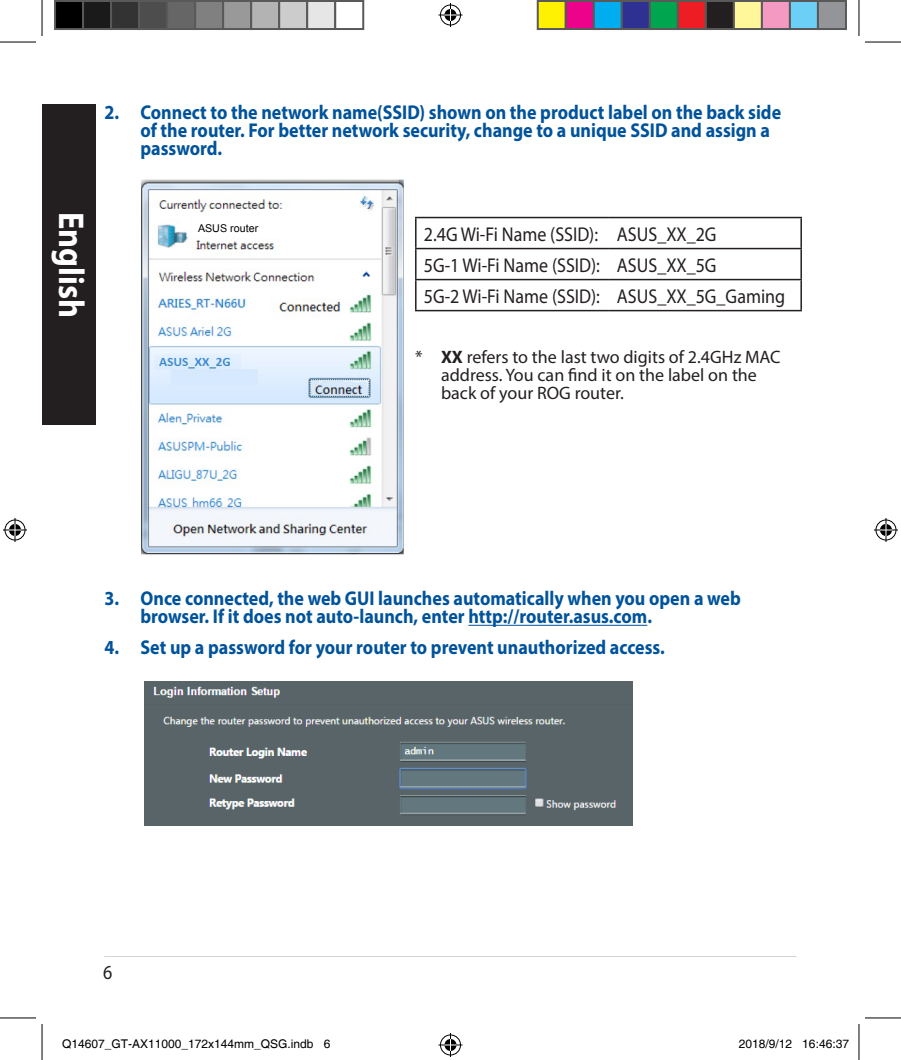
<style>
.page{position:relative;width:901px;height:1060px;background:#fff}
.page>*{position:absolute;margin:0;border:0;box-sizing:border-box;transform-origin:0 0}
.t1{font:700 36px "Myriad Pro";color:#fff;scale:.9 1}
.WL_Header_3{font:700 20px/18px "Myriad Pro";color:#00539b;scale:.9 1}
.WL_Page_No{font:20px "Myriad Pro";color:#231f20;scale:.9 1}
.WL_Body_Text_-_List{font:18px/18px "Myriad Pro";color:#231f20}
.t2{font:12px "Helvetica";color:#000}
.t3{font:10.8px "Arial";color:#000}
.s1{font-weight:700}
</style>
<div class="page">
<div style="left:42px;top:104px;width:54px;height:320px;background:#231f20"></div>
<hr style="left:104px;top:955px;width:692px;height:1px;background:#d1d3d4">
<img style="left:141px;top:179px;width:263px;height:376px">
<div style="left:193px;top:217px;width:59px;height:19px;background:#fff"></div>
<hr style="left:415px;top:217px;width:194px;height:1px;background:#231f20">
<hr style="left:415px;top:218px;width:1px;height:30px;background:#231f20">
<hr style="left:609px;top:217px;width:192px;height:1px;background:#231f20">
<hr style="left:800px;top:218px;width:1px;height:30px;background:#231f20">
<hr style="left:415px;top:248px;width:194px;height:1px;background:#231f20">
<hr style="left:415px;top:249px;width:1px;height:30px;background:#231f20">
<hr style="left:609px;top:248px;width:192px;height:1px;background:#231f20">
<hr style="left:800px;top:249px;width:1px;height:30px;background:#231f20">
<hr style="left:415px;top:279px;width:194px;height:1px;background:#231f20">
<hr style="left:415px;top:280px;width:1px;height:30px;background:#231f20">
<hr style="left:609px;top:279px;width:192px;height:1px;background:#231f20">
<hr style="left:800px;top:280px;width:1px;height:30px;background:#231f20">
<hr style="left:415px;top:310px;width:194px;height:1px;background:#231f20">
<hr style="left:609px;top:310px;width:192px;height:1px;background:#231f20">
<hr style="left:468px;top:624px;width:179px;height:1px;background:#00539b">
<img style="left:145px;top:681px;width:487px;height:143px">
<hr style="left:0;top:42px;width:36px;height:1px;background:#000">
<hr style="left:864px;top:42px;width:36px;height:1px;background:#000">
<hr style="left:0;top:1017px;width:36px;height:1px;background:#000">
<hr style="left:864px;top:1017px;width:36px;height:1px;background:#000">
<hr style="left:42px;top:0;width:1px;height:36px;background:#000">
<hr style="left:42px;top:1023px;width:1px;height:36px;background:#000">
<hr style="left:858px;top:0;width:1px;height:36px;background:#000">
<hr style="left:858px;top:1023px;width:1px;height:36px;background:#000">
<svg style="left:438px;top:3px;width:24px;height:24px"></svg>
<svg style="left:438px;top:1033px;width:24px;height:23px"></svg>
<svg style="left:3px;top:518px;width:24px;height:24px"></svg>
<svg style="left:874px;top:518px;width:23px;height:24px"></svg>
<div style="left:55px;top:1px;width:28px;height:28px;background:#000"></div>
<div style="left:54px;top:0;width:30px;height:30px;border:2px solid #595959"></div>
<div style="left:83px;top:1px;width:28px;height:28px;background:#1a1a1a"></div>
<div style="left:82px;top:0;width:30px;height:30px;border:2px solid #595959"></div>
<div style="left:111px;top:1px;width:28px;height:28px;background:#333"></div>
<div style="left:110px;top:0;width:30px;height:30px;border:2px solid #595959"></div>
<div style="left:139px;top:1px;width:28px;height:28px;background:#4d4d4d"></div>
<div style="left:138px;top:0;width:30px;height:30px;border:2px solid #595959"></div>
<div style="left:167px;top:1px;width:28px;height:28px;background:#666"></div>
<div style="left:166px;top:0;width:30px;height:30px;border:2px solid #595959"></div>
<div style="left:195px;top:1px;width:28px;height:28px;background:#808080"></div>
<div style="left:194px;top:0;width:30px;height:30px;border:2px solid #595959"></div>
<div style="left:223px;top:1px;width:28px;height:28px;background:#999"></div>
<div style="left:222px;top:0;width:30px;height:30px;border:2px solid #595959"></div>
<div style="left:251px;top:1px;width:28px;height:28px;background:#b3b3b3"></div>
<div style="left:250px;top:0;width:30px;height:30px;border:2px solid #595959"></div>
<div style="left:279px;top:1px;width:28px;height:28px;background:#ccc"></div>
<div style="left:278px;top:0;width:30px;height:30px;border:2px solid #595959"></div>
<div style="left:307px;top:1px;width:28px;height:28px;background:#e6e6e6"></div>
<div style="left:306px;top:0;width:30px;height:30px;border:2px solid #595959"></div>
<div style="left:334px;top:0;width:30px;height:30px;border:2px solid #595959"></div>
<div style="left:537px;top:1px;width:28px;height:28px;background:#fff101"></div>
<div style="left:536px;top:0;width:30px;height:30px;border:2px solid #595959"></div>
<div style="left:565px;top:1px;width:28px;height:28px;background:#ed028c"></div>
<div style="left:564px;top:0;width:30px;height:30px;border:2px solid #595959"></div>
<div style="left:593px;top:1px;width:28px;height:28px;background:#00aeef"></div>
<div style="left:592px;top:0;width:30px;height:30px;border:2px solid #595959"></div>
<div style="left:621px;top:1px;width:28px;height:28px;background:#2e3092"></div>
<div style="left:620px;top:0;width:30px;height:30px;border:2px solid #595959"></div>
<div style="left:649px;top:1px;width:28px;height:28px;background:#00a54f"></div>
<div style="left:648px;top:0;width:30px;height:30px;border:2px solid #595959"></div>
<div style="left:677px;top:1px;width:28px;height:28px;background:#ee1d23"></div>
<div style="left:676px;top:0;width:30px;height:30px;border:2px solid #595959"></div>
<div style="left:705px;top:1px;width:28px;height:28px;background:#231f20"></div>
<div style="left:704px;top:0;width:30px;height:30px;border:2px solid #595959"></div>
<div style="left:733px;top:1px;width:28px;height:28px;background:#fff79a"></div>
<div style="left:732px;top:0;width:30px;height:30px;border:2px solid #595959"></div>
<div style="left:761px;top:1px;width:28px;height:28px;background:#f499c2"></div>
<div style="left:760px;top:0;width:30px;height:30px;border:2px solid #595959"></div>
<div style="left:789px;top:1px;width:28px;height:28px;background:#6bcff6"></div>
<div style="left:788px;top:0;width:30px;height:30px;border:2px solid #595959"></div>
<div style="left:817px;top:1px;width:28px;height:28px;background:#939598"></div>
<div style="left:816px;top:0;width:30px;height:30px;border:2px solid #595959"></div>
<p class="WL_Header_3" style="left:140px;top:103px;width:713px;text-indent:-36px">2. Connect to the network name(SSID) shown on the product label on the back side of the router. For better network security, change to a unique SSID and assign a password.</p>
<h1 class="t1" style="left:95px;top:212px;width:119px;rotate:90deg">English</h1>
<p class="t3" style="left:198px;top:221px;width:62px">ASUS router</p>
<p class="WL_Page_No" style="left:424px;top:221px;width:195px">2.4G Wi-Fi Name (SSID):</p>
<p class="WL_Page_No" style="left:617px;top:221px;width:112px">ASUS_XX_2G</p>
<p class="WL_Page_No" style="left:424px;top:252px;width:197px">5G-1 Wi-Fi Name (SSID):</p>
<p class="WL_Page_No" style="left:617px;top:252px;width:112px">ASUS_XX_5G</p>
<p class="WL_Page_No" style="left:424px;top:283px;width:197px">5G-2 Wi-Fi Name (SSID):</p>
<p class="WL_Page_No" style="left:617px;top:283px;width:188px">ASUS_XX_5G_Gaming</p>
<p class="WL_Body_Text_-_List" style="left:441px;top:348px;width:341px;text-indent:-26px">* <span class="s1">XX</span> refers to the last two digits of 2.4GHz MAC address. You can find it on the label on the back of your ROG router.</p>
<p class="WL_Header_3" style="left:140px;top:588px;width:668px;text-indent:-36px">3. Once connected, the web GUI launches automatically when you open a web browser. If it does not auto-launch, enter http://router.asus.com.</p>
<p class="WL_Header_3" style="left:104px;top:637px;width:624px">4. Set up a password for your router to prevent unauthorized access.</p>
<p class="WL_Page_No" style="left:103px;top:959px;width:12px">6</p>
<p class="t2" style="left:62px;top:1036px;width:270px">Q14607_GT-AX11000_172x144mm_QSG.indb 6</p>
<p class="t2" style="left:738px;top:1036px;width:112px">2018/9/12 16:46:37</p>
</div>
